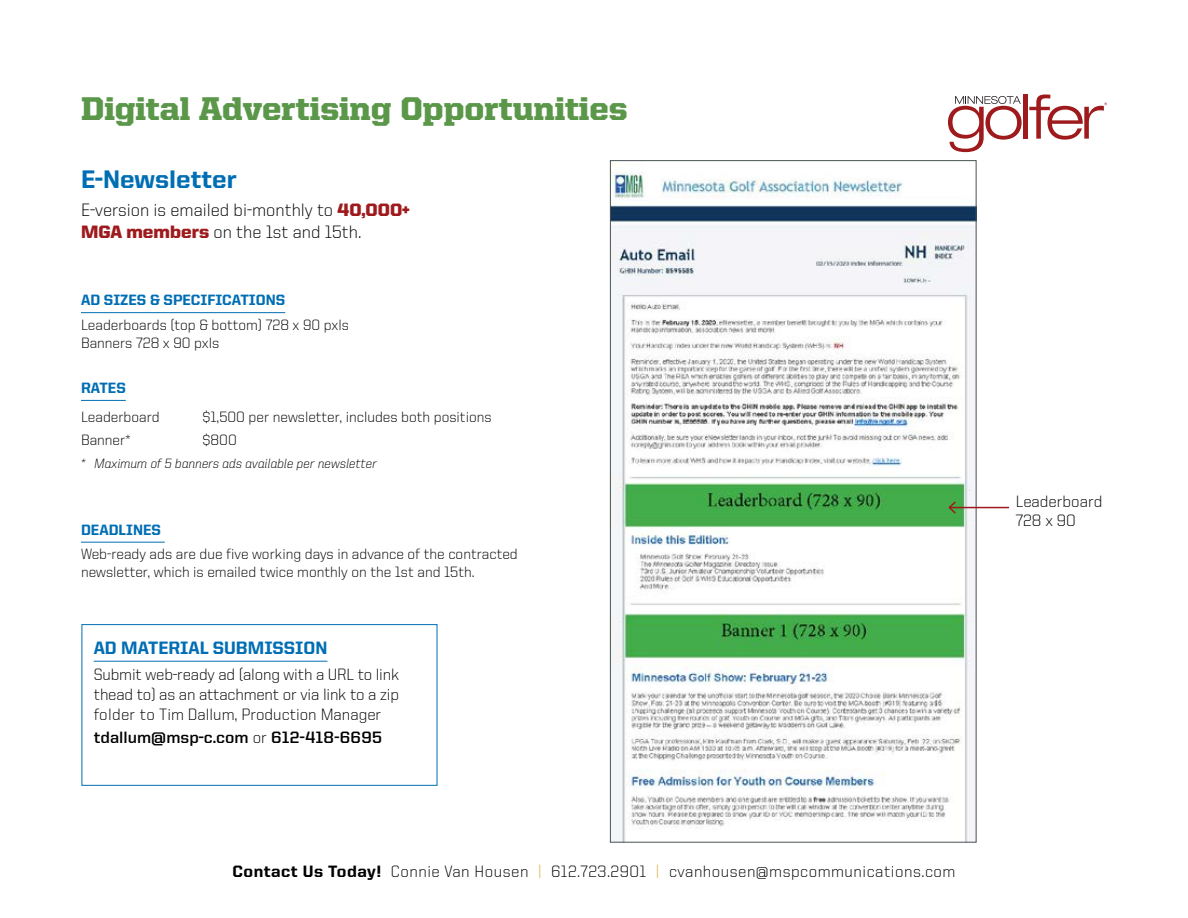
<style>
.page{position:relative;width:1188px;height:918px;background:#fff}
.page>*{position:absolute;margin:0;border:0;box-sizing:border-box;transform-origin:0 0}
.t1{font:900 33px "United Serif Reg";color:#5a9749}
.t2{font:800 25.5px "United Sans Reg";color:#006eb4}
.t3{font:300 18px/21.6px "United Sans Reg";color:#000}
.t4{font:800 18px "United Sans Reg";color:#006eb4}
.t5{font:300 16.5px/19.8px "United Sans Reg";letter-spacing:.01em;color:#000;text-align:justify}
.t6{font:300 16.5px "United Sans Reg";letter-spacing:.03em;color:#000}
.t7{font:700 16.5px "United Sans Reg";color:#000}
.t8{font:300 15px/18px "United Sans Reg";color:#000}
.t9{font:800 15px "United Sans Reg";color:#006eb4}
.t10{font:300 13.5px "United Italic Reg";color:#000}
.s1{font-weight:900;color:#9e1a1d}
.s2{font-weight:300}
.s3{font-weight:800}
.s4{color:#dbb347}
</style>
<div class="page">
<div style="left:1023px;top:94px;width:5px;height:45px;background:#9e1a1d"></div>
<svg style="left:1029px;top:95px;width:78px;height:45px"></svg>
<svg style="left:948px;top:96px;width:74px;height:56px"></svg>
<img style="left:612px;top:164px;width:362px;height:676px">
<hr style="left:81px;top:400px;width:45px;height:1px;background:#006eb4">
<hr style="left:81px;top:542px;width:84px;height:1px;background:#006eb4">
<hr style="left:81px;top:312px;width:204px;height:1px;background:#006eb4">
<div style="left:82px;top:624px;width:355px;height:162px;border:1px solid #006eb4"></div>
<hr style="left:94px;top:661px;width:233px;height:1px;background:#006eb4">
<hr style="left:949px;top:507px;width:60px;height:1px;background:#9e1a1d">
<svg style="left:947px;top:500px;width:10px;height:15px"></svg>
<h1 class="t1" style="left:81px;top:90px;width:548px">Digital Advertising Opportunities</h1>
<h2 class="t2" style="left:81px;top:165px;width:157px">E-Newsletter</h2>
<p class="t3" style="left:81px;top:199px;width:330px">E-version is emailed bi-monthly to <span class="s1">40,000+<br>MGA members</span> on the 1st and 15th.</p>
<p class="t9" style="left:81px;top:292px;width:206px">AD SIZES &amp; SPECIFICATIONS</p>
<p class="t8" style="left:81px;top:316px;width:270px">Leaderboards (top &amp; bottom) 728 x 90 pxls<br>Banners 728 x 90 pxls</p>
<p class="t9" style="left:81px;top:380px;width:46px">RATES</p>
<p class="t8" style="left:81px;top:408px;width:80px">Leaderboard</p>
<p class="t8" style="left:202px;top:408px;width:291px">$1,500 per newsletter, includes both positions</p>
<p class="t8" style="left:81px;top:430px;width:51px">Banner*</p>
<p class="t8" style="left:202px;top:430px;width:36px">$800</p>
<p class="t10" style="left:81px;top:456px;width:298px">* Maximum of 5 banners ads available per newsletter</p>
<p class="t9" style="left:81px;top:521px;width:82px">DEADLINES</p>
<p class="t8" style="left:81px;top:545px;width:438px">Web-ready ads are due five working days in advance of the contracted newsletter, which is emailed twice monthly on the 1st and 15th.</p>
<p class="t4" style="left:94px;top:638px;width:235px">AD MATERIAL SUBMISSION</p>
<p class="t5" style="left:94px;top:665px;width:307px">Submit web-ready ad (along with a URL to link thead to) as an attachment or via link to a zip folder to Tim Dallum, Production Manager</p>
<p class="t7" style="left:94px;top:728px;width:290px">tdallum@msp-c.com <span class="s2">or</span> 612-418-6695</p>
<p class="t6" style="left:233px;top:862px;width:724px"><span class="s3">Contact Us Today!</span> Connie Van Housen <span class="s4">|</span> 612.723.2901 <span class="s4">|</span> cvanhousen@mspcommunications.com</p>
<p class="t5" style="left:1016px;top:491px;width:88px">Leaderboard<br>728 x 90</p>
</div>
